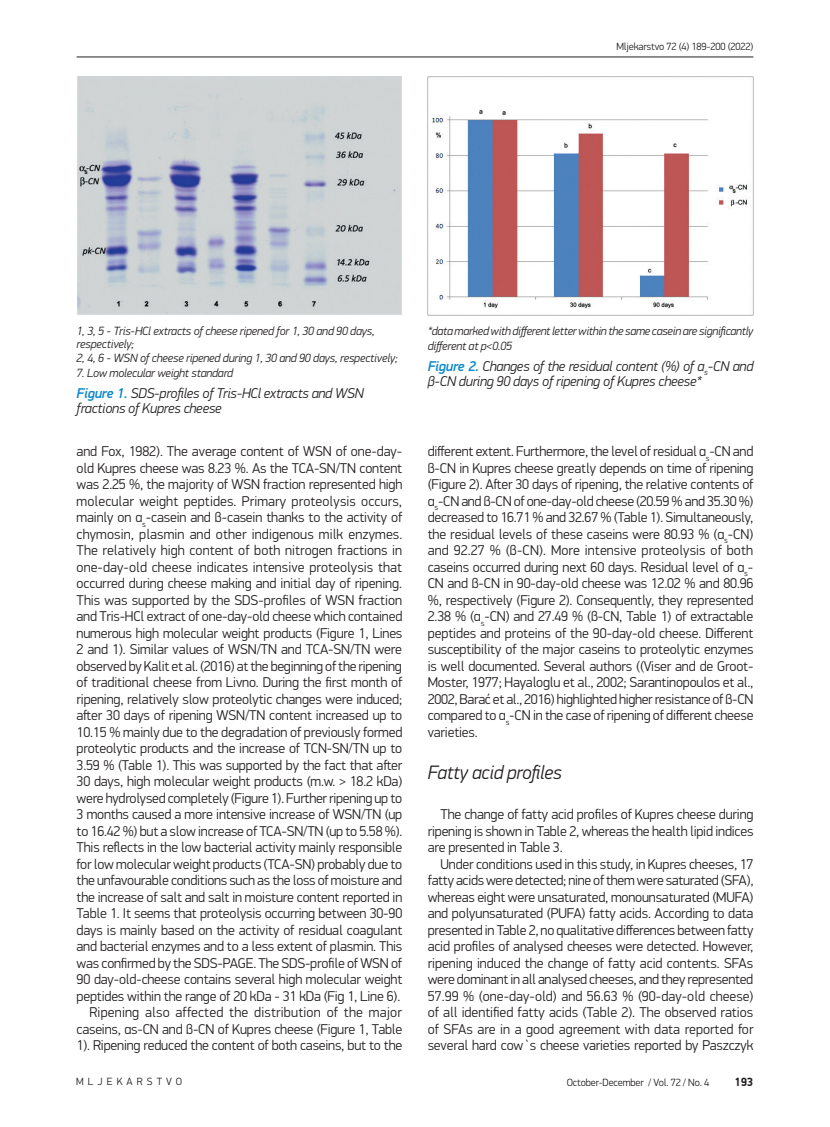
<style>
.page{position:relative;width:830px;height:1127px;background:#fff}
.page>*{position:absolute;margin:0;border:0;box-sizing:border-box;transform-origin:0 0}
.Međunaslov{font:italic 300 19.5px "PF Din Display Pro";letter-spacing:-.01em;color:#231f20}
.t1{font:300 14.25px/16.5px "PF Din Display Pro";letter-spacing:-.01em;color:#231f20;text-align:justify}
.t2{font:italic 300 14.25px/15px "PF Din Display Pro";letter-spacing:-.01em;color:#231f20}
.t3{font:italic 300 12px/13.5px "PF Din Display Pro";letter-spacing:-.01em;color:#231f20}
.t4{font:700 12px "PF Din Display Pro";color:#231f20}
.t5{font:300 10.5px "PF Din Display Pro";letter-spacing:-.01em;color:#231f20}
.t6{font:300 10.5px "PF Din Display Pro";letter-spacing:.39em;color:#231f20}
.s1{font-weight:500;color:#0c88cb}
</style>
<div class="page">
<hr style="left:77px;top:57px;width:676px;height:1px;background:#231f20">
<img style="left:77px;top:77px;width:325px;height:238px">
<img style="left:427px;top:77px;width:326px;height:238px">
<p class="t5" style="left:616px;top:40px;width:138px">Mljekarstvo 72 (4) 189-200 (2022)</p>
<p class="t3" style="left:77px;top:324px;width:299px">1, 3, 5 - Tris-HCl extracts of cheese ripened for 1, 30 and 90 days, respectively;</p>
<p class="t3" style="left:77px;top:351px;width:322px">2, 4, 6 - WSN of cheese ripened during 1, 30 and 90 days, respectively;</p>
<p class="t3" style="left:77px;top:366px;width:158px">7. Low molecular weight standard</p>
<p class="t2" style="left:77px;top:385px;width:288px"><span class="s1">Figure 1.</span> SDS-profiles of Tris-HCl extracts and WSN fractions of Kupres cheese</p>
<p class="t1" style="left:77px;top:443px;width:327px">and Fox, 1982). The average content of WSN of one-day&shy;old Kupres cheese was 8.23 %. As the TCA-SN/TN content was 2.25 %, the majority of WSN fraction represented high molecular weight peptides. Primary proteolysis occurs, mainly on α<sub>s</sub>-casein and β-casein thanks to the activity of chymosin, plasmin and other indigenous milk enzymes.<br>The relatively high content of both nitrogen fractions in one-day-old cheese indicates intensive proteolysis that occurred during cheese making and initial day of ripening.<br>This was supported by the SDS-profiles of WSN fraction and Tris-HCl extract of one-day-old cheese which contained numerous high molecular weight products (Figure 1, Lines 2 and 1). Similar values of WSN/TN and TCA-SN/TN were observed by Kalit et al. (2016) at the beginning of the ripening of traditional cheese from Livno. During the first month of ripening, relatively slow proteolytic changes were induced; after 30 days of ripening WSN/TN content increased up to 10.15 % mainly due to the degradation of previously formed proteolytic products and the increase of TCN-SN/TN up to 3.59 % (Table 1). This was supported by the fact that after 30 days, high molecular weight products (m.w. &gt; 18.2 kDa) were hydrolysed completely (Figure 1). Further ripening up to 3 months caused a more intensive increase of WSN/TN (up to 16.42 %) but a slow increase of TCA-SN/TN (up to 5.58 %).<br>This reflects in the low bacterial activity mainly responsible for low molecular weight products (TCA-SN) probably due to the unfavourable conditions such as the loss of moisture and the increase of salt and salt in moisture content reported in Table 1. It seems that proteolysis occurring between 30-90 days is mainly based on the activity of residual coagulant and bacterial enzymes and to a less extent of plasmin. This was confirmed by the SDS-PAGE. The SDS-profile of WSN of 90 day-old-cheese contains several high molecular weight peptides within the range of 20 kDa - 31 kDa (Fig 1, Line 6).</p>
<p class="t1" style="left:77px;top:1004px;width:327px;text-indent:13px">Ripening also affected the distribution of the major caseins, αs-CN and β-CN of Kupres cheese (Figure 1, Table 1). Ripening reduced the content of both caseins, but to the</p>
<p class="t3" style="left:427px;top:323px;width:327px;line-height:15px">*data marked with different letter within the same casein are significantly different at p&lt;0.05</p>
<p class="t2" style="left:427px;top:358px;width:327px"><span class="s1">Figure 2.</span> Changes of the residual content (%) of α<sub>s</sub>-CN and β-CN during 90 days of ripening of Kupres cheese*</p>
<p class="t1" style="left:427px;top:443px;width:327px">different extent. Furthermore, the level of residual α<sub>s</sub>-CN and β-CN in Kupres cheese greatly depends on time of ripening (Figure 2). After 30 days of ripening, the relative contents of α<sub>s</sub>-CN and β-CN of one-day-old cheese (20.59 % and 35.30 %) decreased to 16.71 % and 32.67 % (Table 1). Simultaneously, the residual levels of these caseins were 80.93 % (α<sub>s</sub>-CN) and 92.27 % (β-CN). More intensive proteolysis of both caseins occurred during next 60 days. Residual level of α<sub>s</sub>-CN and β-CN in 90-day-old cheese was 12.02 % and 80.96 %, respectively (Figure 2). Consequently, they represented 2.38 % (α<sub>s</sub>-CN) and 27.49 % (β-CN, Table 1) of extractable peptides and proteins of the 90-day-old cheese. Different susceptibility of the major caseins to proteolytic enzymes is well documented. Several authors ((Viser and de Groot-Moster, 1977; Hayaloglu et al., 2002; Sarantinopoulos et al., 2002, Barać et al., 2016) highlighted higher resistance of β-CN compared to α<sub>s</sub>-CN in the case of ripening of different cheese varieties.</p>
<p class="Međunaslov" style="left:427px;top:761px;width:136px">Fatty acid profiles</p>
<p class="t1" style="left:427px;top:806px;width:327px;text-indent:13px">The change of fatty acid profiles of Kupres cheese during ripening is shown in Table 2, whereas the health lipid indices are presented in Table 3.</p>
<p class="t1" style="left:427px;top:856px;width:327px;text-indent:13px">Under conditions used in this study, in Kupres cheeses, 17 fatty acids were detected; nine of them were saturated (SFA), whereas eight were unsaturated, monounsaturated (MUFA) and polyunsaturated (PUFA) fatty acids. According to data presented in Table 2, no qualitative differences between fatty acid profiles of analysed cheeses were detected. However, ripening induced the change of fatty acid contents. SFAs were dominant in all analysed cheeses, and they represented 57.99 % (one-day-old) and 56.63 % (90-day-old cheese) of all identified fatty acids (Table 2). The observed ratios of SFAs are in a good agreement with data reported for several hard cow`s cheese varieties reported by Paszczyk</p>
<p class="t6" style="left:76px;top:1075px;width:107px">MLJEKARSTVO</p>
<p class="t5" style="left:566px;top:1076px;width:144px">October-December / Vol. 72 / No. 4</p>
<p class="t4" style="left:734px;top:1075px;width:20px">193</p>
</div>
